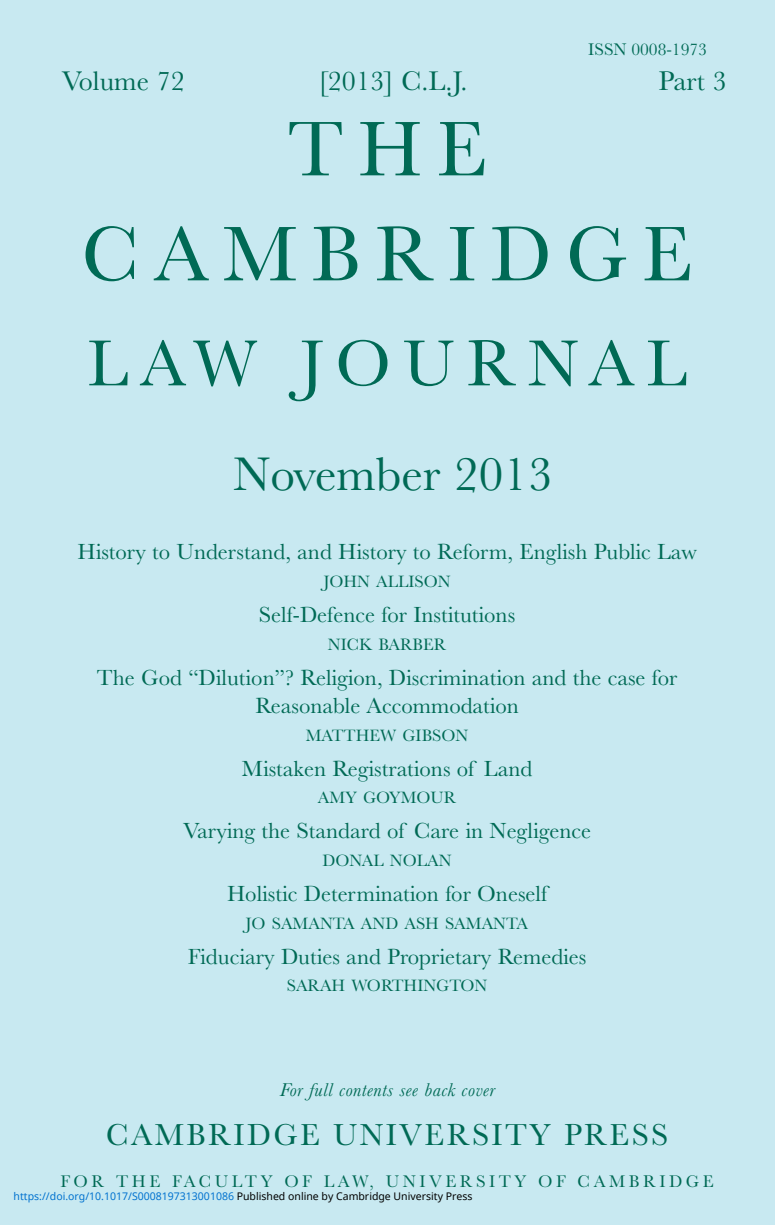
<style>
.page{position:relative;width:775px;height:1225px;background:#fff}
.page>*{position:absolute;margin:0;border:0;box-sizing:border-box;transform-origin:0 0}
.t1{font:80.5px/105px "Baskerville";letter-spacing:.175em;color:#006a55;text-align:center}
.t2{font:67.55px "Baskerville";letter-spacing:.175em;color:#006a55}
.t3{font:49px "Baskerville";color:#006a55}
.t4{font:31.5px "Baskerville";letter-spacing:.075em;color:#006a55}
.t5{font:28px "Baskerville";color:#006a55}
.t6{font:22.75px/28px "Baskerville";color:#006a55;text-align:center}
.t7{font:italic 19.25px "Baskerville";letter-spacing:.025em;color:#006a55}
.t8{font:17.5px "Baskerville";letter-spacing:.2em;color:#006a55}
.t9{font:17.5px "Baskerville";color:#006a55}
.t10{font:17.15px "Baskerville";color:#006a55}
.t11{font:10.5px "Noto Sans";color:#0172cf}
.s1{color:#000}
</style>
<div class="page">
<div style="left:0;top:0;width:774px;height:1225px;background:#c8e9f1"></div>
<p class="t9" style="left:588px;top:43px;width:120px">ISSN 0008-1973</p>
<p class="t5" style="left:62px;top:72px;width:124px">Volume 72</p>
<p class="t5" style="left:318px;top:72px;width:151px">[2013] C.L.J.</p>
<p class="t5" style="left:658px;top:72px;width:70px">Part 3</p>
<h1 class="t1" style="left:82px;top:106px;width:611px">THE<br>CAMBRIDGE</h1>
<h2 class="t2" style="left:87px;top:340px;width:600px">LAW JOURNAL</h2>
<h3 class="t3" style="left:233px;top:457px;width:320px">November 2013</h3>
<p class="t6" style="left:77px;top:541px;width:620px">History to Understand, and History to Reform, English Public Law</p>
<p class="t10" style="left:323px;top:576px;width:128px">JOHN ALLISON</p>
<p class="t6" style="left:259px;top:603px;width:258px">Self-Defence for Institutions</p>
<p class="t10" style="left:328px;top:638px;width:120px">NICK BARBER</p>
<p class="t6" style="left:97px;top:666px;width:582px">The God “Dilution”? Religion, Discrimination and the case for<br>Reasonable Accommodation</p>
<p class="t10" style="left:306px;top:729px;width:164px">MATTHEW GIBSON</p>
<p class="t6" style="left:242px;top:757px;width:292px">Mistaken Registrations of Land</p>
<p class="t10" style="left:318px;top:792px;width:140px">AMY GOYMOUR</p>
<p class="t6" style="left:183px;top:819px;width:409px">Varying the Standard of Care in Negligence</p>
<p class="t10" style="left:322px;top:855px;width:130px">DONAL NOLAN</p>
<p class="t6" style="left:227px;top:882px;width:321px">Holistic Determination for Oneself</p>
<p class="t10" style="left:245px;top:917px;width:284px">JO SAMANTA AND ASH SAMANTA</p>
<p class="t6" style="left:188px;top:945px;width:400px">Fiduciary Duties and Proprietary Remedies</p>
<p class="t10" style="left:287px;top:980px;width:202px">SARAH WORTHINGTON</p>
<p class="t7" style="left:279px;top:1083px;width:217px">For full contents see back cover</p>
<h3 class="t4" style="left:106px;top:1124px;width:563px">CAMBRIDGE UNIVERSITY PRESS</h3>
<p class="t8" style="left:60px;top:1175px;width:654px">FOR THE FACULTY OF LAW, UNIVERSITY OF CAMBRIDGE</p>
<p class="t11" style="left:14px;top:1189px;width:460px">https://doi.org/10.1017/S0008197313001086 <span class="s1">Published online by Cambridge University Press</span></p>
</div>
